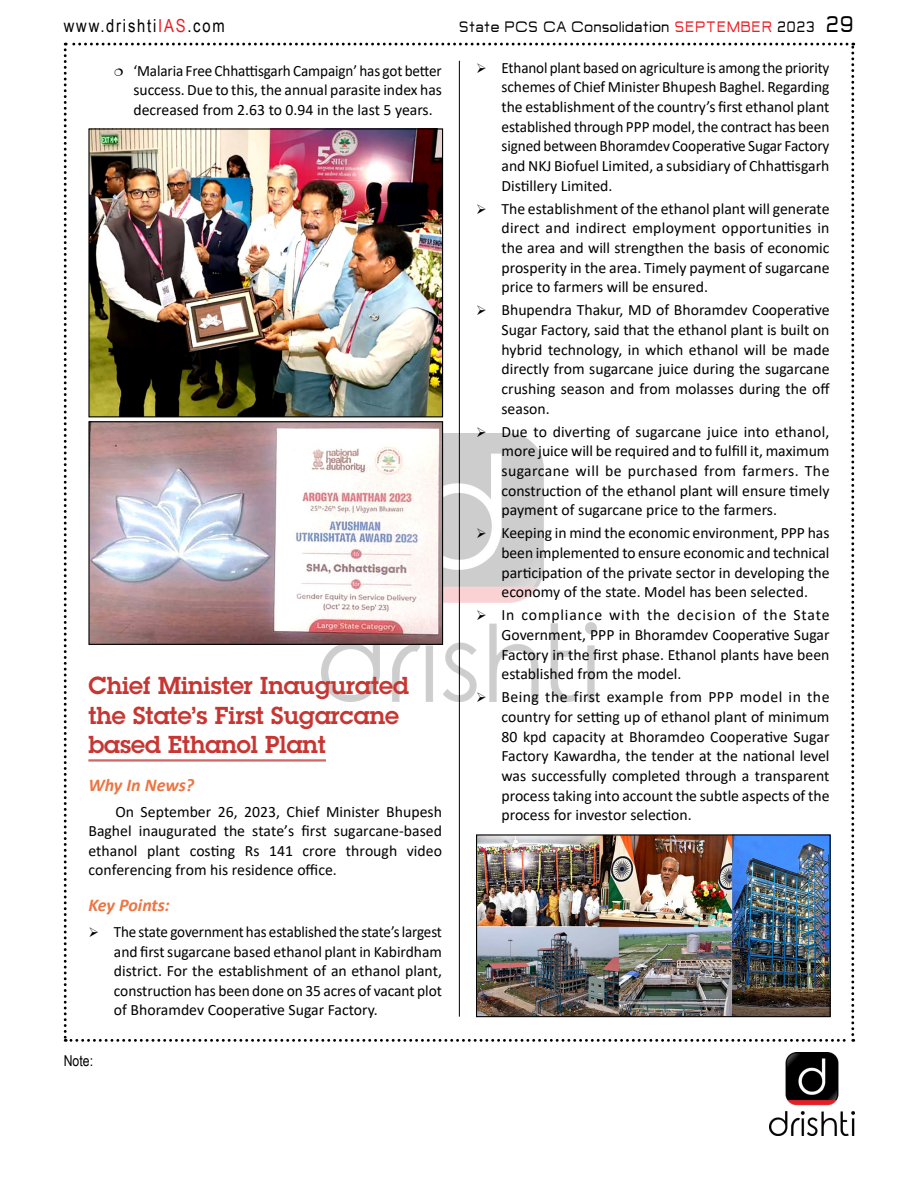
<style>
.page{position:relative;width:918px;height:1188px;background:#fff}
.page>*{position:absolute;margin:0;border:0;box-sizing:border-box;transform-origin:0 0}
.t1{font:600 24px/29.7px "Lubalin Graph Std";color:#c63632}
.t2{font:italic 700 18px "Calibri";color:#ec7543}
.t3{font:18px "Arial Narrow";letter-spacing:.1em;color:#000}
.t4{font:16.5px "Jepanten";color:#000;scale:.91 1}
.t5{font:15.75px/19.6px "Calibri";color:#000;text-align:justify}
.t6{font:15.75px/19.5px "Calibri";color:#000;text-align:justify;scale:.96 1}
.t7{font:15px "Arial Narrow";color:#000}
.s1{color:#ed1d24}
.s2{font-size:24.75px}
</style>
<div class="page">
<img style="left:770px;top:1053px;width:84px;height:82px">
<img style="left:64px;top:43px;width:790px;height:999px">
<p class="t3" style="left:64px;top:13px;width:163px">www.drishti<span class="s1">IAS</span>.com</p>
<p class="t6" style="left:133px;top:60px;width:323px">‘Malaria Free Chhattisgarh Campaign’ has got better success. Due to this, the annual parasite index has decreased from 2.63 to 0.94 in the last 5 years.</p>
<h1 class="t1" style="left:88px;top:670px;width:322px">Chief Minister Inaugurated the State’s First Sugarcane based Ethanol Plant</h1>
<p class="t2" style="left:88px;top:772px;width:107px">Why In News?</p>
<p class="t5" style="left:88px;top:801px;width:355px;text-indent:27px">On September 26, 2023, Chief Minister Bhupesh Baghel inaugurated the state’s first sugarcane-based ethanol plant costing Rs 141 crore through video conferencing from his residence office.</p>
<p class="t2" style="left:88px;top:893px;width:83px">Key Points:</p>
<p class="t6" style="left:114px;top:922px;width:343px">The state government has established the state’s largest and first sugarcane based ethanol plant in Kabirdham district. For the establishment of an ethanol plant, construction has been done on 35 acres of vacant plot of Bhoramdev Cooperative Sugar Factory.</p>
<p class="t7" style="left:64px;top:1050px;width:31px">Note:</p>
<p class="t4" style="left:458px;top:20px;width:437px">State PCS CA Consolidation <span class="s1">SEPTEMBER</span> 2023 <span class="s2">29</span></p>
<p class="t6" style="left:502px;top:57px;width:343px">Ethanol plant based on agriculture is among the priority schemes of Chief Minister Bhupesh Baghel. Regarding the establishment of the country’s first ethanol plant established through PPP model, the contract has been signed between Bhoramdev Cooperative Sugar Factory and NKJ Biofuel Limited, a subsidiary of Chhattisgarh Distillery Limited.</p>
<p class="t5" style="left:502px;top:198px;width:330px">The establishment of the ethanol plant will generate direct and indirect employment opportunities in the area and will strengthen the basis of economic prosperity in the area. Timely payment of sugarcane price to farmers will be ensured.</p>
<p class="t5" style="left:502px;top:300px;width:330px">Bhupendra Thakur, MD of Bhoramdev Cooperative Sugar Factory, said that the ethanol plant is built on hybrid technology, in which ethanol will be made directly from sugarcane juice during the sugarcane crushing season and from molasses during the off season.</p>
<p class="t5" style="left:502px;top:421px;width:330px">Due to diverting of sugarcane juice into ethanol, more juice will be required and to fulfill it, maximum sugarcane will be purchased from farmers. The construction of the ethanol plant will ensure timely payment of sugarcane price to the farmers.</p>
<p class="t5" style="left:502px;top:523px;width:330px">Keeping in mind the economic environment, PPP has been implemented to ensure economic and technical participation of the private sector in developing the economy of the state. Model has been selected.</p>
<p class="t5" style="left:502px;top:605px;width:330px">In compliance with the decision of the State Government, PPP in Bhoramdev Cooperative Sugar Factory in the first phase. Ethanol plants have been established from the model.</p>
<p class="t5" style="left:502px;top:687px;width:330px">Being the first example from PPP model in the country for setting up of ethanol plant of minimum 80 kpd capacity at Bhoramdeo Cooperative Sugar Factory Kawardha, the tender at the national level was successfully completed through a transparent process taking into account the subtle aspects of the process for investor selection.</p>
</div>
